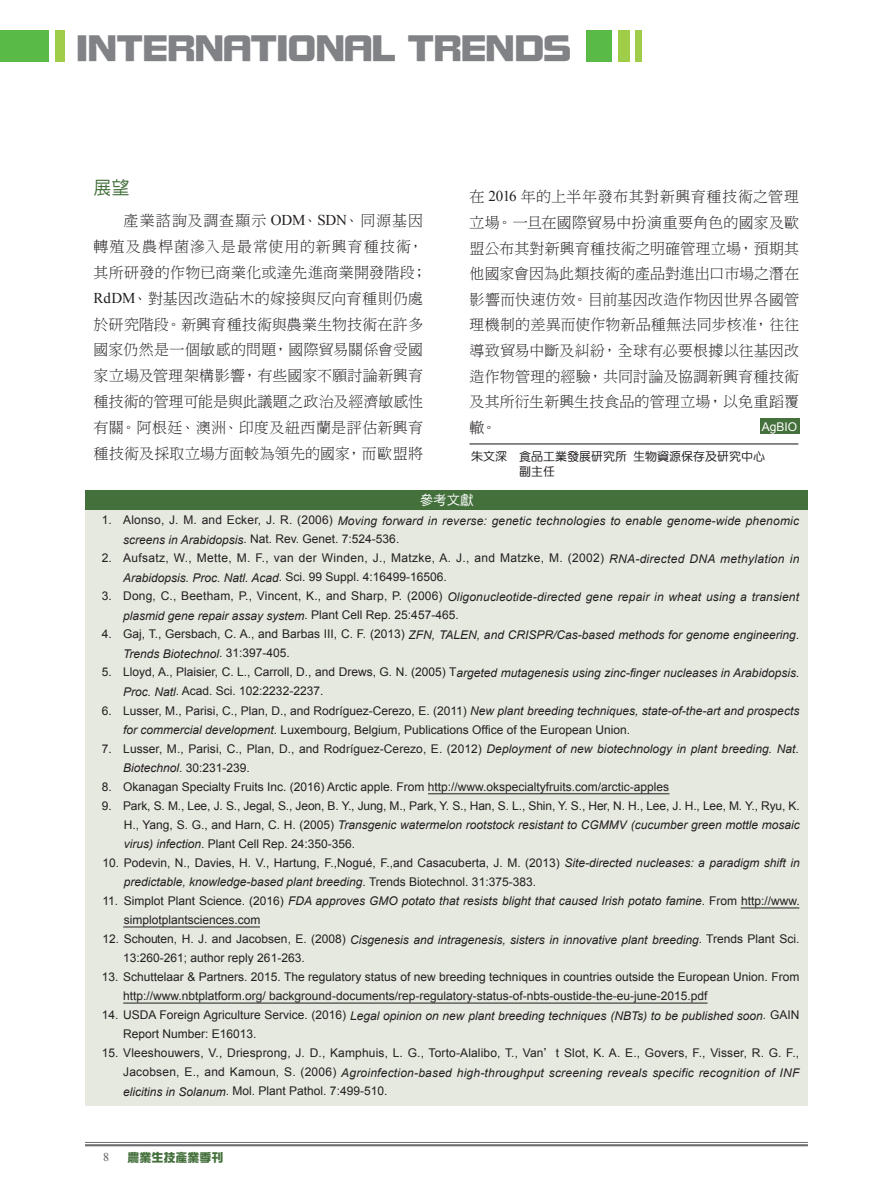
<style>
.page{position:relative;width:893px;height:1191px;background:#fff}
.page>*{position:absolute;margin:0;border:0;box-sizing:border-box;transform-origin:0 0}
.t1{font:36px "DF Zong Yi W9 WINP BF";color:#808285}
.t2{font:18px "DF Hei W5 WINP BF";color:#44703c}
.t3{font:15px/25.8px "DF Ming W3 WIN BF";letter-spacing:.015em;color:#231f20}
.t4{font:13.5px "DF Hei W5 WINP BF";color:#fff}
.t5{font:12px/18.3px "Arial";color:#231f20}
.t6{font:italic 12px/19px "Arial";letter-spacing:.015em;color:#231f20}
.t7{font:12px/19px "Arial";letter-spacing:.025em;color:#231f20}
.t8{font:12px/14.4px "DF Yuan W5 WIN BF";color:#231f20}
.t9{font:12px "DF Zong Yi W9 WINP BF";color:#44703c}
.t10{font:12px "Arial";color:#fff}
.t11{font:12px "Times New Roman";color:#57585a}
.s1{font-family:"Times New Roman"}
.s2{font-style:normal}
.s3{font-style:italic}
.s4{font-family:"DF Hei W5 WIN BF"}
</style>
<div class="page">
<hr style="left:85px;top:1142px;width:723px;height:1px;background:#6c6d70">
<hr style="left:85px;top:1144px;width:723px;height:2px;background:#6c6d70">
<div style="left:586px;top:30px;width:26px;height:32px;background:#59ba47"></div>
<div style="left:618px;top:30px;width:11px;height:32px;background:#9fcd49"></div>
<div style="left:635px;top:30px;width:6px;height:32px;background:#9fcd49"></div>
<div style="left:55px;top:30px;width:9px;height:32px;background:#9fcd49"></div>
<div style="left:0;top:30px;width:48px;height:32px;background:#59ba47"></div>
<div style="left:85px;top:490px;width:723px;height:20px;background:#44703c"></div>
<div style="left:85px;top:510px;width:723px;height:596px;background:#e6e9e0"></div>
<hr style="left:428px;top:793px;width:241px;height:1px;background:#231f20">
<hr style="left:741px;top:907px;width:58px;height:1px;background:#231f20">
<hr style="left:123px;top:926px;width:137px;height:1px;background:#231f20">
<hr style="left:123px;top:1002px;width:585px;height:1px;background:#231f20">
<hr style="left:469px;top:443px;width:329px;height:1px;background:#231f20">
<div style="left:760px;top:419px;width:39px;height:15px;background:#44703c"></div>
<h1 class="t1" style="left:77px;top:30px;width:496px">INTERNATIONAL TRENDS</h1>
<h2 class="t2" style="left:94px;top:179px;width:37px">展望</h2>
<p class="t3" style="left:94px;top:208px;width:335px;text-indent:30px">產業諮詢及調查顯示 <span class="s1">ODM</span>、<span class="s1">SDN</span>、同源基因轉殖及農桿菌滲入是最常使用的新興育種技術，其所研發的作物已商業化或達先進商業開發階段；<br><span class="s1">RdDM</span>、對基因改造砧木的嫁接與反向育種則仍處於研究階段。新興育種技術與農業生物技術在許多國家仍然是一個敏感的問題，國際貿易關係會受國家立場及管理架構影響，有些國家不願討論新興育種技術的管理可能是與此議題之政治及經濟敏感性有關。阿根廷、澳洲、印度及紐西蘭是評估新興育種技術及採取立場方面較為領先的國家，而歐盟將</p>
<p class="t3" style="left:469px;top:184px;width:331px;text-align:justify">在 <span class="s1">2016</span> 年的上半年發布其對新興育種技術之管理立場。一旦在國際貿易中扮演重要角色的國家及歐盟公布其對新興育種技術之明確管理立場，預期其他國家會因為此類技術的產品對進出口市場之潛在影響而快速仿效。目前基因改造作物因世界各國管理機制的差異而使作物新品種無法同步核准，往往導致貿易中斷及糾紛，全球有必要根據以往基因改造作物管理的經驗，共同討論及協調新興育種技術及其所衍生新興生技食品的管理立場，以免重蹈覆轍。</p>
<p class="t10" style="left:762px;top:418px;width:37px">AgBIO</p>
<p class="t8" style="left:519px;top:450px;width:247px;text-indent:-48px">朱文深 食品工業發展研究所 生物資源保存及研究中心副主任</p>
<p class="t4" style="left:420px;top:493px;width:55px">參考文獻</p>
<p class="t6" style="left:123px;top:512px;width:677px;line-height:18.3px;text-indent:-21px"><span class="s2">1. Alonso, J. M. and Ecker, J. R. (2006)</span> Moving forward in reverse: genetic technologies to enable genome-wide phenomic screens in Arabidopsis<span class="s2">. Nat. Rev. Genet. 7:524-536.</span></p>
<p class="t7" style="left:123px;top:548px;width:678px;text-indent:-21px">2. Aufsatz, W., Mette, M. F., van der Winden, J., Matzke, A. J., and Matzke, M. (2002) <span class="s3">RNA-directed DNA methylation in<br>Arabidopsis. Proc. Natl. Acad</span>. Sci. 99 Suppl. 4:16499-16506.</p>
<p class="t6" style="left:123px;top:587px;width:677px;text-indent:-21px"><span class="s2">3. Dong, C., Beetham, P., Vincent, K., and Sharp, P. (2006)</span> Oligonucleotide-directed gene repair in wheat using a transient plasmid gene repair assay system<span class="s2">. Plant Cell Rep. 25:457-465.</span></p>
<p class="t6" style="left:123px;top:625px;width:678px;text-indent:-21px"><span class="s2">4. Gaj, T., Gersbach, C. A., and Barbas III, C. F. (2013)</span> ZFN, TALEN, and CRISPR/Cas-based methods for genome engineering.<br>Trends Biotechnol<span class="s2">. 31:397-405.</span></p>
<p class="t5" style="left:123px;top:664px;width:678px;text-indent:-21px">5. Lloyd, A., Plaisier, C. L., Carroll, D., and Drews, G. N. (2005) T<span class="s3">argeted mutagenesis using zinc-finger nucleases in Arabidopsis.<br>Proc. Natl</span>. Acad. Sci. 102:2232-2237.</p>
<p class="t5" style="left:123px;top:701px;width:678px;line-height:19px;text-indent:-21px">6. Lusser, M., Parisi, C., Plan, D., and Rodríguez-Cerezo, E. (2011) <span class="s3">New plant breeding techniques, state-of-the-art and prospects for commercial development</span>. Luxembourg, Belgium, Publications Office of the European Union.</p>
<p class="t5" style="left:123px;top:739px;width:677px;line-height:19px;text-indent:-21px">7. Lusser, M., Parisi, C., Plan, D., and Rodríguez-Cerezo, E. (2012) <span class="s3">Deployment of new biotechnology in plant breeding. Nat.<br>Biotechnol</span>. 30:231-239.</p>
<p class="t5" style="left:102px;top:777px;width:569px">8. Okanagan Specialty Fruits Inc. (2016) Arctic apple. From http://www.okspecialtyfruits.com/arctic-apples</p>
<p class="t5" style="left:102px;top:795px;width:699px;line-height:19.6px;text-align:right">9. Park, S. M., Lee, J. S., Jegal, S., Jeon, B. Y., Jung, M., Park, Y. S., Han, S. L., Shin, Y. S., Her, N. H., Lee, J. H., Lee, M. Y., Ryu, K.<br>H., Yang, S. G., and Harn, C. H. (2005) <span class="s3">Transgenic watermelon rootstock resistant to CGMMV (cucumber green mottle mosaic</span></p>
<p class="t5" style="left:124px;top:834px;width:233px"><span class="s3">virus) infection</span>. Plant Cell Rep. 24:350-356.</p>
<p class="t5" style="left:124px;top:852px;width:677px;line-height:19.6px;text-indent:-21px">10. Podevin, N., Davies, H. V., Hartung, F.,Nogué, F.,and Casacuberta, J. M. (2013) <span class="s3">Site-directed nucleases: a paradigm shift in predictable, knowledge-based plant breeding</span>. Trends Biotechnol. 31:375-383.</p>
<p class="t5" style="left:124px;top:892px;width:678px;text-indent:-21px">11. Simplot Plant Science. (2016) <span class="s3">FDA approves GMO potato that resists blight that caused Irish potato famine</span>. From http://www. simplotplantsciences.com</p>
<p class="t5" style="left:123px;top:930px;width:678px;text-indent:-21px">12. Schouten, H. J. and Jacobsen, E. (2008) <span class="s3">Cisgenesis and intragenesis, sisters in innovative plant breeding</span>. Trends Plant Sci.<br>13:260-261; author reply 261-263.</p>
<p class="t5" style="left:123px;top:967px;width:678px;line-height:19px;text-indent:-21px">13. Schuttelaar &amp; Partners. 2015. The regulatory status of new breeding techniques in countries outside the European Union. From http://www.nbtplatform.org/ background-documents/rep-regulatory-status-of-nbts-oustide-the-eu-june-2015.pdf</p>
<p class="t5" style="left:123px;top:1006px;width:678px;text-indent:-21px">14. USDA Foreign Agriculture Service. (2016) <span class="s3">Legal opinion on new plant breeding techniques (NBTs) to be published soon</span>. GAIN<br>Report Number: E16013.</p>
<p class="t5" style="left:102px;top:1043px;width:699px;line-height:19.6px;text-align:right">15. Vleeshouwers, V., Driesprong, J. D., Kamphuis, L. G., Torto-Alalibo, T., Van<span class="s4">´</span>t Slot, K. A. E., Govers, F., Visser, R. G. F.,<br>Jacobsen, E., and Kamoun, S. (2006) <span class="s3">Agroinfection-based high-throughput screening reveals specific recognition of INF</span></p>
<p class="t5" style="left:123px;top:1081px;width:266px"><span class="s3">elicitins in Solanum</span>. Mol. Plant Pathol. 7:499-510.</p>
<p class="t11" style="left:103px;top:1149px;width:7px">8</p>
<p class="t9" style="left:128px;top:1151px;width:97px">農業生技產業季刊</p>
</div>
